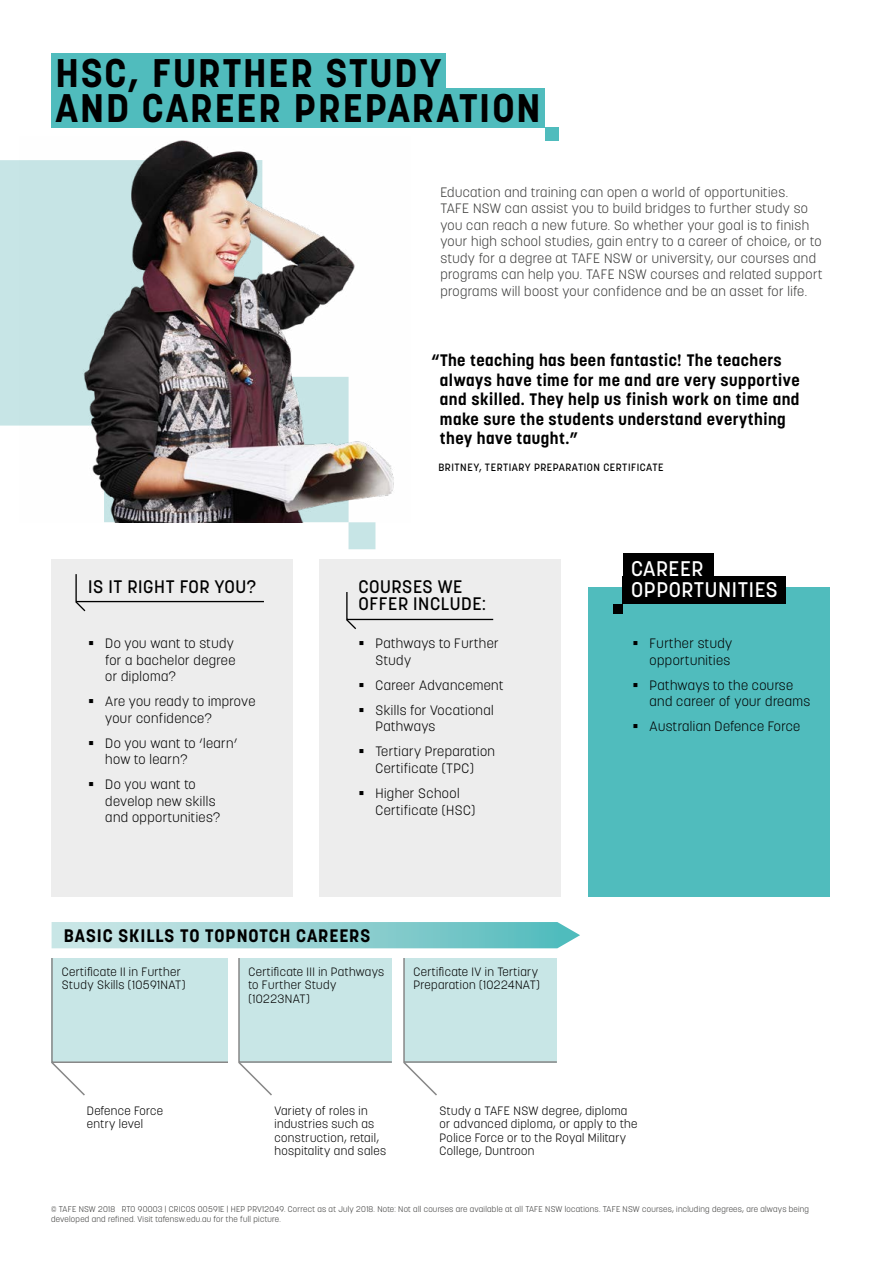
<style>
.page{position:relative;width:893px;height:1263px;background:#fff}
.page>*{position:absolute;margin:0;border:0;box-sizing:border-box;transform-origin:0 0}
.SUBHEAD_-_COURSE_ARE{font:700 39.6px "Korolev";letter-spacing:.05em;color:#000}
.H3{font:500 21px/21px "Korolev";letter-spacing:.03em;color:#fff}
.H3-2{font:500 18px/16.5px "Korolev";letter-spacing:.03em;color:#000}
.t1{font:700 18px "Korolev";letter-spacing:.05em;color:#000}
.Pullquote_-_colour{font:700 16.5px/19.5px "Korolev";letter-spacing:.03em;color:#000}
.t2{font:300 13.5px/16.5px "Korolev";letter-spacing:.03em;color:#000}
.Body_Copy{font:300 13.5px/16.5px "Korolev";letter-spacing:.03em;color:#3c3c3b}
.t3{font:300 12px/13.5px "Korolev";letter-spacing:.03em;color:#000}
.H1_small{font:500 10.5px "Korolev";letter-spacing:.05em;color:#000}
.t4{font:300 8.25px/9.9px "Korolev";letter-spacing:.03em;color:#3c3c3b}
</style>
<div class="page">
<svg style="left:0;top:160px;width:375px;height:389px"></svg>
<div style="left:589px;top:587px;width:241px;height:309px;background:#50bcbd"></div>
<div style="left:623px;top:553px;width:90px;height:27px;background:#000"></div>
<div style="left:623px;top:576px;width:163px;height:28px;background:#000"></div>
<div style="left:613px;top:604px;width:10px;height:9px;background:#000"></div>
<div style="left:51px;top:53px;width:394px;height:39px;background:#50bcbd"></div>
<div style="left:51px;top:88px;width:494px;height:39px;background:#50bcbd"></div>
<div style="left:51px;top:559px;width:241px;height:337px;background:#ededed"></div>
<div style="left:320px;top:559px;width:241px;height:337px;background:#ededed"></div>
<svg style="left:75px;top:574px;width:189px;height:38px"></svg>
<svg style="left:346px;top:592px;width:148px;height:38px"></svg>
<div style="left:545px;top:127px;width:13px;height:13px;background:#50bcbd"></div>
<img style="left:19px;top:140px;width:375px;height:382px">
<svg style="left:51px;top:958px;width:341px;height:138px"></svg>
<svg style="left:403px;top:958px;width:154px;height:138px"></svg>
<svg style="left:52px;top:922px;width:528px;height:26px;background:#96d2d3"></svg>
<h1 class="SUBHEAD_-_COURSE_ARE" style="left:56px;top:48px;width:387px">HSC, FURTHER STUDY</h1>
<h1 class="SUBHEAD_-_COURSE_ARE" style="left:56px;top:83px;width:487px">AND CAREER PREPARATION</h1>
<p class="Body_Copy" style="left:440px;top:184px;width:383px">Education and training can open a world of opportunities.<br>TAFE NSW can assist you to build bridges to further study so you can reach a new future. So whether your goal is to finish your high school studies, gain entry to a career of choice, or to study for a degree at TAFE NSW or university, our courses and programs can help you. TAFE NSW courses and related support programs will boost your confidence and be an asset for life.</p>
<h2 class="H3-2" style="left:88px;top:578px;width:169px">IS IT RIGHT FOR YOU?</h2>
<p class="t2" style="left:105px;top:635px;width:132px;text-align:justify;text-indent:-17px">▪ Do you want to study for a bachelor degree or diploma?</p>
<p class="t2" style="left:105px;top:693px;width:152px;text-indent:-17px">▪ Are you ready to improve your confidence?</p>
<p class="t2" style="left:105px;top:735px;width:133px;text-indent:-17px">▪ Do you want to ‘learn’ how to learn?</p>
<p class="t2" style="left:105px;top:776px;width:117px;text-indent:-17px">▪ Do you want to develop new skills and opportunities?</p>
<p class="Pullquote_-_colour" style="left:440px;top:351px;width:361px;text-indent:-9px">“The teaching has been fantastic! The teachers always have time for me and are very supportive and skilled. They help us finish work on time and make sure the students understand everything they have taught.”</p>
<h1 class="H1_small" style="left:438px;top:460px;width:227px">BRITNEY, TERTIARY PREPARATION CERTIFICATE</h1>
<h2 class="H3-2" style="left:358px;top:578px;width:129px">COURSES WE<br>OFFER INCLUDE:</h2>
<p class="t2" style="left:375px;top:635px;width:125px;text-indent:-17px">▪ Pathways to Further<br>Study</p>
<p class="t2" style="left:358px;top:677px;width:147px">▪ Career Advancement</p>
<p class="t2" style="left:375px;top:702px;width:120px;text-indent:-17px">▪ Skills for Vocational<br>Pathways</p>
<p class="t2" style="left:358px;top:743px;width:138px;text-align:center">▪ Tertiary Preparation<br>Certificate (TPC)</p>
<p class="t2" style="left:375px;top:785px;width:101px;text-indent:-17px">▪ Higher School<br>Certificate (HSC)</p>
<h2 class="H3" style="left:631px;top:558px;width:148px">CAREER<br>OPPORTUNITIES</h2>
<p class="t2" style="left:632px;top:635px;width:101px;text-align:right">▪ Further study opportunities</p>
<p class="t2" style="left:649px;top:677px;width:162px;text-indent:-17px">▪ Pathways to the course and career of your dreams</p>
<p class="t2" style="left:632px;top:718px;width:169px">▪ Australian Defence Force</p>
<h3 class="t1" style="left:64px;top:924px;width:308px">BASIC SKILLS TO TOPNOTCH CAREERS</h3>
<p class="t3" style="left:62px;top:965px;width:125px">Certificate II in Further<br>Study Skills (10591NAT)</p>
<p class="t3" style="left:248px;top:965px;width:137px">Certificate III in Pathways to Further Study (10223NAT)</p>
<p class="t3" style="left:413px;top:965px;width:128px">Certificate IV in Tertiary<br>Preparation (10224NAT)</p>
<p class="t3" style="left:87px;top:1104px;width:78px">Defence Force entry level</p>
<p class="t3" style="left:275px;top:1104px;width:113px">Variety of roles in industries such as construction, retail, hospitality and sales</p>
<p class="t3" style="left:440px;top:1104px;width:199px">Study a TAFE NSW degree, diploma or advanced diploma, or apply to the<br>Police Force or to the Royal Military<br>College, Duntroon</p>
<p class="t4" style="left:51px;top:1204px;width:760px">© TAFE NSW 2018 RTO 90003 | CRICOS 00591E | HEP PRV12049. Correct as at July 2018. Note: Not all courses are available at all TAFE NSW locations. TAFE NSW courses, including degrees, are always being developed and refined. Visit tafensw.edu.au for the full picture.</p>
</div>
